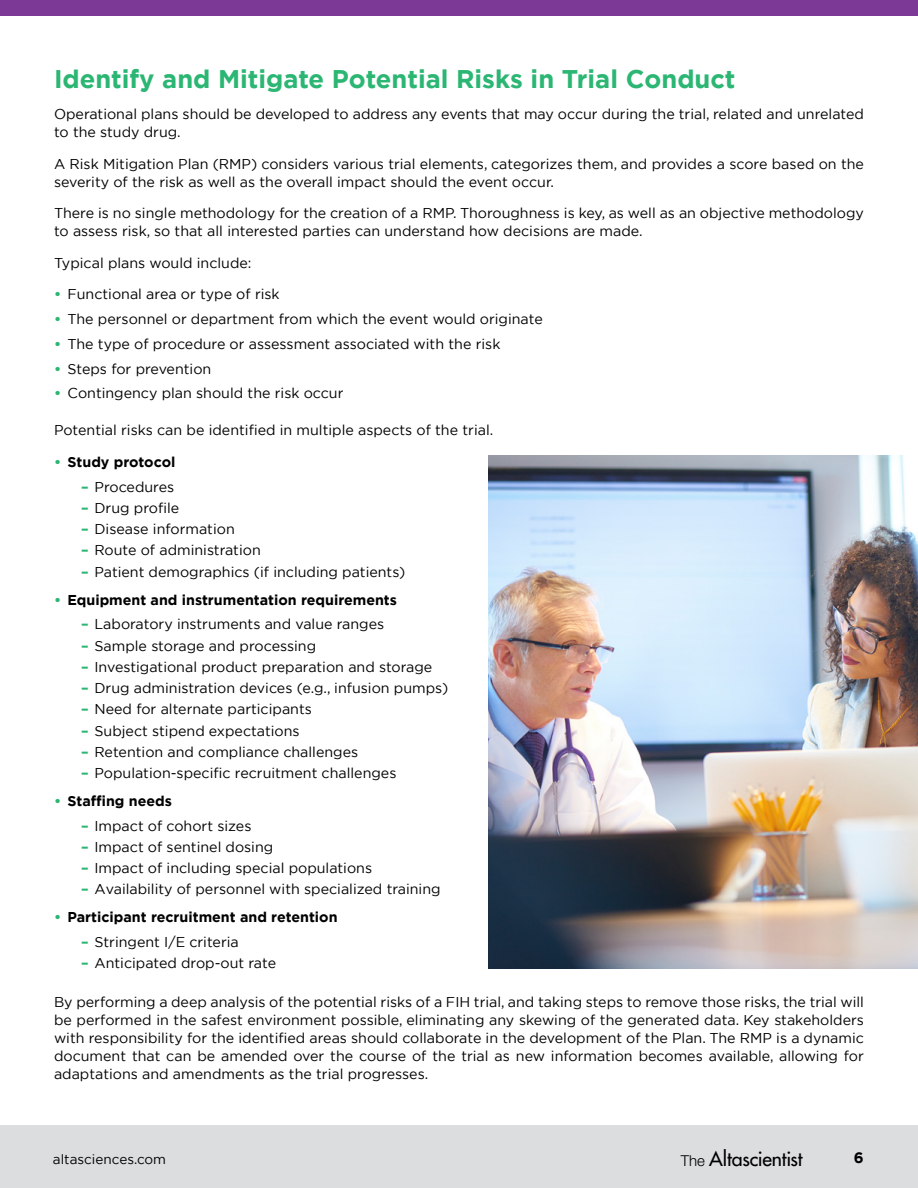
<style>
.page{position:relative;width:918px;height:1188px;background:#fff}
.page>*{position:absolute;margin:0;border:0;box-sizing:border-box;transform-origin:0 0}
.Subtitle{font:700 25.5px "Gotham";color:#2bb673}
.t1{font:500 19.5px "Futura Std";letter-spacing:-.01em;color:#000}
.t2{font:700 15px "Gotham";color:#000}
.Body{font:14.25px/18px "Gotham";color:#000}
.Sub_bullet{font:14.25px "Gotham";color:#000}
.Bullet{font:14.25px "Gotham";color:#000}
.Bullet-2{font:700 14.25px "Gotham";color:#000}
.t3{font:13.5px "Gotham";color:#000}
.s1{font-weight:700;color:#2bb673}
.s2{color:#2bb673}
.s3{font-family:"Helvetica Neue LT Std";font-weight:300;font-size:15px}
</style>
<div class="page">
<div style="left:0;top:1125px;width:918px;height:63px;background:#dcddde"></div>
<div style="left:0;top:0;width:918px;height:15px;background:#7c3996"></div>
<img style="left:488px;top:455px;width:430px;height:513px">
<h2 class="Subtitle" style="left:54px;top:62px;width:683px">Identify and Mitigate Potential Risks in Trial Conduct</h2>
<p class="Body" style="left:54px;top:105px;width:811px">Operational plans should be developed to address any events that may occur during the trial, related and unrelated to the study drug.</p>
<p class="Body" style="left:54px;top:155px;width:812px">A Risk Mitigation Plan (RMP) considers various trial elements, categorizes them, and provides a score based on the severity of the risk as well as the overall impact should the event occur.</p>
<p class="Body" style="left:54px;top:204px;width:812px">There is no single methodology for the creation of a RMP. Thoroughness is key, as well as an objective methodology to assess risk, so that all interested parties can understand how decisions are made.</p>
<p class="Body" style="left:54px;top:254px;width:199px">Typical plans would include:</p>
<p class="Bullet" style="left:54px;top:285px;width:227px"><span class="s1">•</span> Functional area or type of risk</p>
<p class="Bullet" style="left:54px;top:310px;width:490px"><span class="s1">•</span> The personnel or department from which the event would originate</p>
<p class="Bullet" style="left:54px;top:335px;width:448px"><span class="s1">•</span> The type of procedure or assessment associated with the risk</p>
<p class="Bullet" style="left:54px;top:359px;width:159px"><span class="s1">•</span> Steps for prevention</p>
<p class="Bullet" style="left:54px;top:384px;width:291px"><span class="s1">•</span> Contingency plan should the risk occur</p>
<p class="Body" style="left:54px;top:421px;width:441px">Potential risks can be identified in multiple aspects of the trial.</p>
<p class="Bullet-2" style="left:54px;top:452px;width:123px"><span class="s2">•</span> Study protocol</p>
<p class="Sub_bullet" style="left:81px;top:477px;width:95px"><span class="s1">–</span> Procedures</p>
<p class="Sub_bullet" style="left:81px;top:499px;width:100px"><span class="s1">–</span> Drug profile</p>
<p class="Sub_bullet" style="left:81px;top:520px;width:155px"><span class="s1">–</span> Disease information</p>
<p class="Sub_bullet" style="left:81px;top:541px;width:181px"><span class="s1">–</span> Route of administration</p>
<p class="Sub_bullet" style="left:81px;top:562px;width:326px"><span class="s1">–</span> Patient demographics (if including patients)</p>
<p class="Bullet-2" style="left:54px;top:590px;width:345px"><span class="s2">•</span> Equipment and instrumentation requirements</p>
<p class="Sub_bullet" style="left:81px;top:615px;width:305px"><span class="s1">–</span> Laboratory instruments and value ranges</p>
<p class="Sub_bullet" style="left:81px;top:636px;width:237px"><span class="s1">–</span> Sample storage and processing</p>
<p class="Sub_bullet" style="left:81px;top:658px;width:353px"><span class="s1">–</span> Investigational product preparation and storage</p>
<p class="Sub_bullet" style="left:81px;top:679px;width:369px"><span class="s1">–</span> Drug administration devices (e.g., infusion pumps)</p>
<p class="Sub_bullet" style="left:81px;top:700px;width:232px"><span class="s1">–</span> Need for alternate participants</p>
<p class="Sub_bullet" style="left:81px;top:721px;width:220px"><span class="s1">–</span> Subject stipend expectations</p>
<p class="Sub_bullet" style="left:81px;top:743px;width:279px"><span class="s1">–</span> Retention and compliance challenges</p>
<p class="Sub_bullet" style="left:81px;top:764px;width:317px"><span class="s1">–</span> Population-specific recruitment challenges</p>
<p class="Bullet-2" style="left:54px;top:791px;width:119px"><span class="s2">•</span> Staffing needs</p>
<p class="Sub_bullet" style="left:81px;top:817px;width:172px"><span class="s1">–</span> Impact of cohort sizes</p>
<p class="Sub_bullet" style="left:81px;top:838px;width:194px"><span class="s1">–</span> Impact of sentinel dosing</p>
<p class="Sub_bullet" style="left:81px;top:859px;width:293px"><span class="s1">–</span> Impact of including special populations</p>
<p class="Sub_bullet" style="left:81px;top:880px;width:361px"><span class="s1">–</span> Availability of personnel with specialized training</p>
<p class="Bullet-2" style="left:54px;top:908px;width:285px"><span class="s2">•</span> Participant recruitment and retention</p>
<p class="Sub_bullet" style="left:81px;top:933px;width:159px"><span class="s1">–</span> Stringent I/E criteria</p>
<p class="Sub_bullet" style="left:81px;top:954px;width:197px"><span class="s1">–</span> Anticipated drop-out rate</p>
<p class="Body" style="left:54px;top:992px;width:812px;text-align:justify">By performing a deep analysis of the potential risks of a FIH trial, and taking steps to remove those risks, the trial will be performed in the safest environment possible, eliminating any skewing of the generated data. Key stakeholders with responsibility for the identified areas should collaborate in the development of the Plan. The RMP is a dynamic document that can be amended over the course of the trial as new information becomes available, allowing for adaptations and amendments as the trial progresses.</p>
<p class="t3" style="left:53px;top:1151px;width:115px">altasciences.com</p>
<p class="t1" style="left:681px;top:1147px;width:123px"><span class="s3">The</span> Altascientist</p>
<p class="t2" style="left:854px;top:1147px;width:11px">6</p>
</div>
